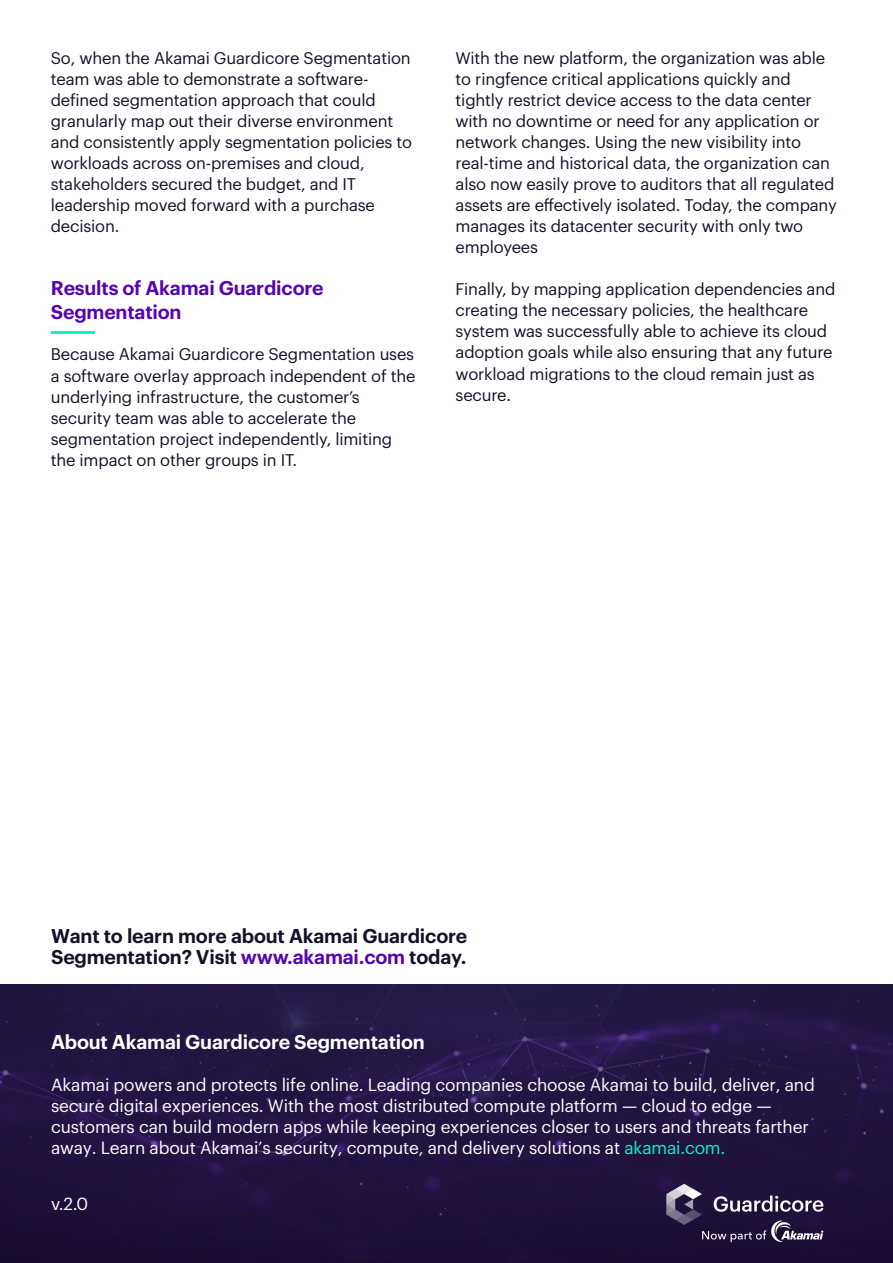
<style>
.page{position:relative;width:893px;height:1263px;background:#fff}
.page>*{position:absolute;margin:0;border:0;box-sizing:border-box;transform-origin:0 0}
.t1{font:600 19.5px/21.5px "Graphik";letter-spacing:-.01em;color:#121229}
.t2{font:600 19.5px/23.4px "Graphik";letter-spacing:-.01em;color:#5705b0}
.t3{font:600 19.5px "Graphik";letter-spacing:-.01em;color:#fff}
.t4{font:17.25px/21px "Graphik";letter-spacing:-.01em;color:#fff}
.t5{font:16.5px/21px "Graphik";letter-spacing:-.01em;color:#121229}
.s1{color:#5705b0}
.s2{color:#00f7cc}
</style>
<div class="page">
<hr style="left:51px;top:331px;width:43px;height:2px;background:#00f7cc">
<img style="left:490px;top:1067px;width:403px;height:196px">
<svg style="left:0;top:1067px;width:490px;height:196px;background:#211240"></svg>
<svg style="left:0;top:984px;width:893px;height:83px;background:#231746"></svg>
<svg style="left:266px;top:1149px;width:447px;height:114px;background:#1e103a"></svg>
<img style="left:660px;top:1176px;width:169px;height:73px">
<p class="t5" style="left:51px;top:46px;width:361px">So, when the Akamai Guardicore Segmentation</p>
<p class="t5" style="left:51px;top:89px;width:326px">defined segmentation approach that could</p>
<p class="t5" style="left:51px;top:68px;width:319px">team was able to demonstrate a software-</p>
<p class="t5" style="left:51px;top:110px;width:363px">granularly map out their diverse environment and consistently apply segmentation policies to workloads across on-premises and cloud, stakeholders secured the budget, and IT leadership moved forward with a purchase decision.</p>
<p class="t2" style="left:51px;top:275px;width:274px">Results of Akamai Guardicore<br>Segmentation</p>
<p class="t5" style="left:51px;top:342px;width:366px">Because Akamai Guardicore Segmentation uses a software overlay approach independent of the underlying infrastructure, the customers’ security team was able to accelerate the segmentation project independently, limiting the impact on other groups in IT.</p>
<p class="t5" style="left:456px;top:47px;width:383px">With the new platform, the organization was able to ringfence critical applications quickly and tightly restrict device access to the data center with no downtime or need for any application or network changes. Using the new visibility into real-time and historical data, the organization can also now easily prove to auditors that all regulated assets are effectively isolated. Today, the company manages its datacenter security with only two employees</p>
<p class="t5" style="left:456px;top:278px;width:381px">Finally, by mapping application dependencies and creating the necessary policies, the healthcare system was successfully able to achieve its cloud adoption goals while also ensuring that any future workload migrations to the cloud remain just as secure.</p>
<p class="t1" style="left:51px;top:923px;width:418px">Want to learn more about Akamai Guardicore<br>Segmentation? Visit <span class="s1">www.akamai.com</span> today.</p>
<p class="t3" style="left:51px;top:1027px;width:375px">About Akamai Guardicore Segmentation</p>
<p class="t4" style="left:51px;top:1072px;width:765px">Akamai powers and protects life online. Leading companies choose Akamai to build, deliver, and secure digital experiences. With the most distributed compute platform — cloud to edge — customers can build modern apps while keeping experiences closer to users and threats farther away. Learn about Akamai s’ security, compute, and delivery solutions at <span class="s2">akamai.com.</span></p>
<p class="t4" style="left:51px;top:1192px;width:39px">v.2.0</p>
</div>
